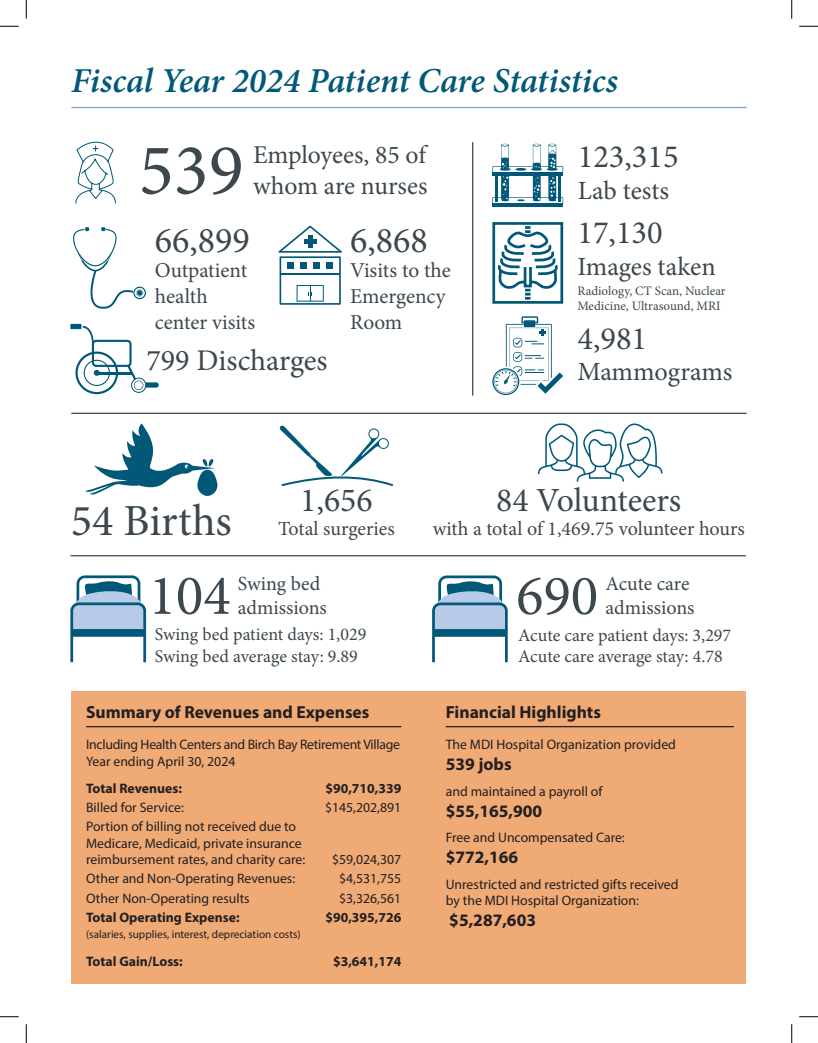
<style>
.page{position:relative;width:818px;height:1043px;background:#fff}
.page>*{position:absolute;margin:0;border:0;box-sizing:border-box;transform-origin:0 0}
.t1{font:73px "Minion Pro";color:#3c474e}
.t2{font:56.88px "Minion Pro";color:#3c474e}
.t3{font:44.38px "Minion Pro";color:#3c474e}
.t4{font:36.12px "Minion Pro";color:#3c474e}
.t5{font:italic 600 35px "Minion Pro";letter-spacing:-.005em;color:#015878}
.t6{font:33.75px "Minion Pro";letter-spacing:-.005em;color:#3c474e}
.t7{font:32.5px "Minion Pro";color:#3c474e}
.t8{font:30px "Minion Pro";letter-spacing:-.005em;color:#3c474e}
.t9{font:26.25px "Minion Pro";letter-spacing:-.005em;color:#3c474e}
.t10{font:25.62px/30.8px "Minion Pro";letter-spacing:-.005em;color:#3c474e}
.t11{font:21.25px/25.5px "Minion Pro";color:#3c474e}
.t12{font:20px/24px "Minion Pro";color:#3c474e}
.t13{font:18px/21.6px "Minion Pro";color:#3c474e}
.t14{font:700 17.5px "Myriad Pro";color:#231f20}
.t15{font:13.75px/16.5px "Myriad Pro";color:#231f20}
.t16{font:700 13.75px "Myriad Pro";color:#231f20}
.t17{font:13.75px "Myriad Pro";letter-spacing:-.02em;color:#231f20}
.t18{font:12.88px/15.5px "Minion Pro";color:#3c474e}
.t19{font:11.25px "Myriad Pro";color:#231f20}
</style>
<div class="page">
<div style="left:72px;top:691px;width:674px;height:293px;background:#efaa75"></div>
<hr style="left:445px;top:726px;width:288px;height:1px;background:#231f20">
<svg style="left:278px;top:225px;width:64px;height:80px"></svg>
<div style="left:492px;top:222px;width:71px;height:82px;border:3px solid #015878"></div>
<svg style="left:497px;top:225px;width:61px;height:76px"></svg>
<svg style="left:73px;top:227px;width:73px;height:82px"></svg>
<svg style="left:75px;top:141px;width:41px;height:63px"></svg>
<hr style="left:492px;top:203px;width:71px;height:4px;background:#015878">
<svg style="left:492px;top:143px;width:71px;height:60px"></svg>
<svg style="left:70px;top:324px;width:89px;height:70px"></svg>
<svg style="left:492px;top:316px;width:71px;height:79px"></svg>
<svg style="left:85px;top:423px;width:133px;height:73px"></svg>
<hr style="left:472px;top:142px;width:1px;height:253px;background:#3c474e">
<hr style="left:71px;top:413px;width:675px;height:1px;background:#3c474e">
<hr style="left:70px;top:555px;width:675px;height:1px;background:#3c474e">
<svg style="left:538px;top:423px;width:124px;height:58px"></svg>
<svg style="left:280px;top:425px;width:113px;height:61px"></svg>
<hr style="left:86px;top:726px;width:315px;height:1px;background:#231f20">
<svg style="left:432px;top:575px;width:76px;height:87px"></svg>
<svg style="left:70px;top:575px;width:77px;height:87px"></svg>
<hr style="left:71px;top:107px;width:675px;height:1px;background:#78a3d4">
<svg style="left:0;top:25px;width:19px;height:2px"></svg>
<svg style="left:799px;top:25px;width:19px;height:2px"></svg>
<svg style="left:0;top:1016px;width:19px;height:1px"></svg>
<svg style="left:799px;top:1016px;width:19px;height:1px"></svg>
<svg style="left:25px;top:0;width:2px;height:19px"></svg>
<svg style="left:25px;top:1024px;width:2px;height:18px"></svg>
<svg style="left:791px;top:0;width:1px;height:19px"></svg>
<svg style="left:791px;top:1024px;width:1px;height:18px"></svg>
<p class="t5" style="left:71px;top:56px;width:548px">Fiscal Year 2024 Patient Care Statistics</p>
<p class="t1" style="left:139px;top:121px;width:107px">539</p>
<p class="t10" style="left:253px;top:139px;width:176px">Employees, 85 of whom are nurses</p>
<p class="t7" style="left:577px;top:135px;width:103px">123,315</p>
<p class="t9" style="left:577px;top:173px;width:93px">Lab tests</p>
<p class="t4" style="left:155px;top:216px;width:97px">66,899</p>
<p class="t11" style="left:155px;top:258px;width:102px">Outpatient health center visits</p>
<p class="t8" style="left:146px;top:340px;width:183px">799 Discharges</p>
<p class="t4" style="left:350px;top:216px;width:79px">6,868</p>
<p class="t11" style="left:350px;top:258px;width:102px">Visits to the<br>Emergency<br>Room</p>
<p class="t7" style="left:577px;top:211px;width:87px">17,130</p>
<p class="t9" style="left:577px;top:248px;width:140px">Images taken</p>
<p class="t18" style="left:577px;top:283px;width:150px">Radiology, CT Scan, Nuclear<br>Medicine, Ultrasound, MRI</p>
<p class="t7" style="left:577px;top:316px;width:71px">4,981</p>
<p class="t9" style="left:577px;top:354px;width:156px">Mammograms</p>
<p class="t3" style="left:71px;top:491px;width:162px">54 Births</p>
<p class="t6" style="left:300px;top:477px;width:74px">1,656</p>
<p class="t12" style="left:278px;top:516px;width:118px">Total surgeries</p>
<p class="t2" style="left:149px;top:557px;width:83px">104</p>
<p class="t12" style="left:238px;top:571px;width:91px">Swing bed admissions</p>
<p class="t13" style="left:155px;top:624px;width:213px">Swing bed patient days: 1,029</p>
<p class="t13" style="left:155px;top:645px;width:205px">Swing bed average stay: 9.89</p>
<p class="t14" style="left:86px;top:701px;width:285px">Summary of Revenues and Expenses</p>
<p class="t17" style="left:86px;top:736px;width:315px">Including Health Centers and Birch Bay Retirement Village</p>
<p class="t15" style="left:86px;top:752px;width:151px">Year ending April 30, 2024</p>
<p class="t16" style="left:86px;top:779px;width:97px">Total Revenues:</p>
<p class="t16" style="left:325px;top:779px;width:77px">$90,710,339</p>
<p class="t15" style="left:86px;top:799px;width:99px">Billed for Service:</p>
<p class="t15" style="left:325px;top:799px;width:78px">$145,202,891</p>
<p class="t15" style="left:86px;top:818px;width:221px">Portion of billing not received due to<br>Medicare, Medicaid, private insurance reimbursement rates, and charity care:</p>
<p class="t15" style="left:332px;top:851px;width:71px">$59,024,307</p>
<p class="t15" style="left:86px;top:870px;width:211px">Other and Non-Operating Revenues:</p>
<p class="t15" style="left:339px;top:870px;width:64px">$4,531,755</p>
<p class="t15" style="left:86px;top:889px;width:165px">Other Non-Operating results</p>
<p class="t15" style="left:339px;top:889px;width:64px">$3,326,561</p>
<p class="t16" style="left:86px;top:908px;width:155px">Total Operating Expense:</p>
<p class="t16" style="left:325px;top:908px;width:77px">$90,395,726</p>
<p class="t19" style="left:86px;top:927px;width:216px">(salaries, supplies, interest, depreciation costs)</p>
<p class="t16" style="left:86px;top:952px;width:98px">Total Gain/Loss:</p>
<p class="t16" style="left:333px;top:952px;width:70px">$3,641,174</p>
<p class="t6" style="left:496px;top:477px;width:187px">84 Volunteers</p>
<p class="t12" style="left:432px;top:516px;width:314px">with a total of 1,469.75 volunteer hours</p>
<p class="t2" style="left:516px;top:557px;width:83px">690</p>
<p class="t12" style="left:605px;top:571px;width:91px">Acute care admissions</p>
<p class="t13" style="left:518px;top:624px;width:214px">Acute care patient days: 3,297<br>Acute care average stay: 4.78</p>
<p class="t14" style="left:445px;top:701px;width:157px">Financial Highlights</p>
<p class="t15" style="left:445px;top:736px;width:232px">The MDI Hospital Organization provided</p>
<p class="t14" style="left:445px;top:752px;width:67px">539 jobs</p>
<p class="t15" style="left:445px;top:782px;width:158px">and maintained a payroll of</p>
<p class="t14" style="left:445px;top:799px;width:98px">$55,165,900</p>
<p class="t15" style="left:445px;top:829px;width:180px">Free and Uncompensated Care:</p>
<p class="t14" style="left:445px;top:845px;width:74px">$772,166</p>
<p class="t15" style="left:445px;top:875px;width:234px">Unrestricted and restricted gifts received by the MDI Hospital Organization:</p>
<p class="t14" style="left:449px;top:908px;width:88px">$5,287,603</p>
</div>
